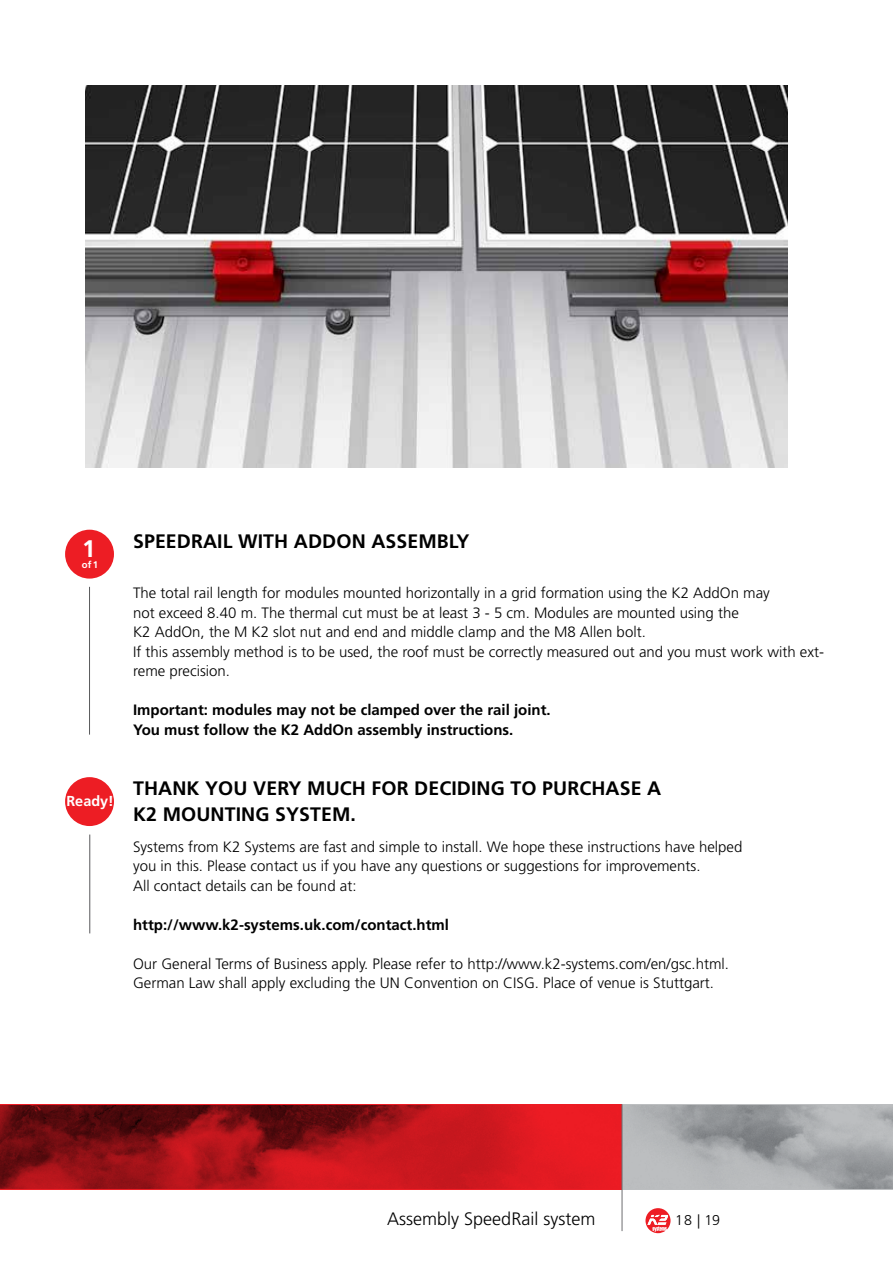
<style>
.page{position:relative;width:893px;height:1263px;background:#fff}
.page>*{position:absolute;margin:0;border:0;box-sizing:border-box;transform-origin:0 0}
.t1{font:700 24px "Frutiger LT";color:#fff}
.t2{font:700 19.5px/25.5px "Frutiger LT";letter-spacing:.005em;color:#000}
.t3{font:300 18px "Frutiger LT";color:#000}
.t4{font:300 15px/19.5px "Frutiger LT";color:#000}
.t5{font:700 15px/19.5px "Frutiger LT";color:#000}
.t6{font:700 14.4px "Frutiger LT";color:#fff}
.t7{font:300 14.25px "Frutiger LT";color:#000}
.t8{font:700 9.6px "Frutiger LT";color:#fff}
</style>
<div class="page">
<svg style="left:0;top:1104px;width:622px;height:86px;background:#ab141a"></svg>
<svg style="left:623px;top:1104px;width:270px;height:86px;background:#a8aaad"></svg>
<hr style="left:622px;top:1104px;width:1px;height:127px;background:#6d6e71">
<svg style="left:645px;top:1208px;width:25px;height:25px"></svg>
<hr style="left:89px;top:587px;width:1px;height:148px;background:#58595b">
<div style="left:65px;top:530px;width:49px;height:49px;background:#ed1d24;border-radius:50%"></div>
<img style="left:85px;top:85px;width:703px;height:383px">
<hr style="left:89px;top:834px;width:1px;height:99px;background:#58595b">
<div style="left:65px;top:777px;width:49px;height:49px;background:#ed1d24;border-radius:50%"></div>
<h1 class="t1" style="left:82px;top:534px;width:15px">1</h1>
<p class="t8" style="left:82px;top:559px;width:18px">of 1</p>
<p class="t6" style="left:66px;top:793px;width:49px">Ready!</p>
<h2 class="t2" style="left:133px;top:528px;width:338px">SPEEDRAIL WITH ADDON ASSEM BLY</h2>
<p class="t4" style="left:133px;top:584px;width:692px">The total rail length for modules mounted horizontally in a grid formation using the K2 AddOn may<br>not exceed 8.40 m. The thermal cut must be at least 3 - 5 cm. Modules are mounted using the<br>K2 AddOn, the M K2 slot nut and end and middle clamp and the M8 Allen bolt.<br>If this assembly method is to be used, the roof must be correctly measured out and you must work with ext&shy;reme precision.</p>
<p class="t5" style="left:133px;top:700px;width:419px">Important: modules may not be clamped over the rail joint.<br>You must follow the K2 AddOn assembly instructions.</p>
<h2 class="t2" style="left:133px;top:776px;width:530px">THANK YOU VERY M UCH FOR DECIDING TO PURCHASE A<br>K2 MOUNTING SYSTEM .</h2>
<p class="t4" style="left:133px;top:837px;width:611px">Systems from K2 Systems are fast and simple to install. We hope these instructions have helped you in this. Please contact us if you have any questions or suggestions for improvements.<br>All contact details can be found at:</p>
<p class="t5" style="left:133px;top:915px;width:317px">http://www.k2-systems.uk.com/contact.html</p>
<p class="t4" style="left:133px;top:954px;width:597px">Our General Terms of Business apply. Please refer to http://www.k2-systems.com/en/gsc.html.<br>German Law shall apply excluding the UN Convention on CISG. Place of venue is Stuttgart.</p>
<p class="t3" style="left:387px;top:1209px;width:210px">Assembly SpeedRail system</p>
<p class="t7" style="left:675px;top:1212px;width:47px">18 | 19</p>
</div>
